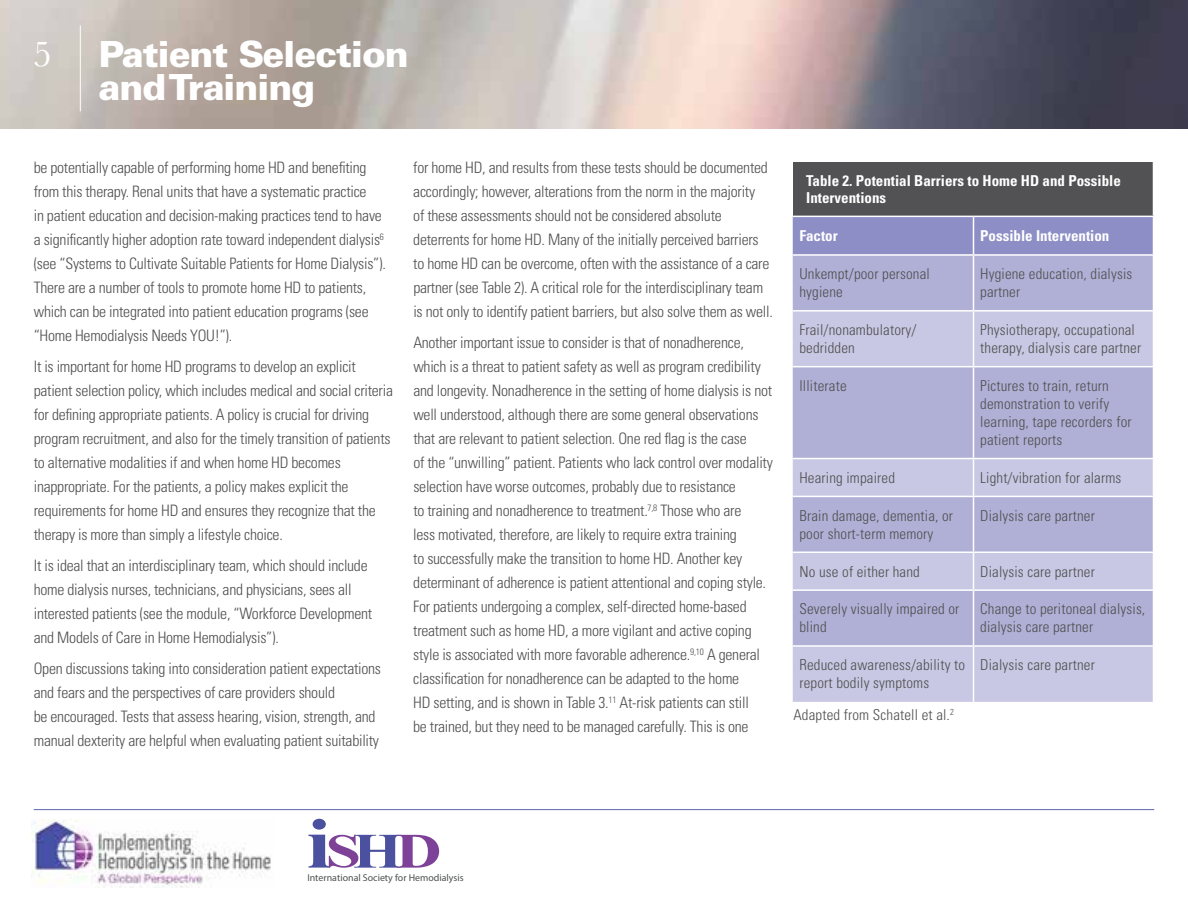
<style>
.page{position:relative;width:1188px;height:918px;background:#fff}
.page>*{position:absolute;margin:0;border:0;box-sizing:border-box;transform-origin:0 0}
.t1{font:37.5px "Baskerville";color:#fff}
.t2{font:900 36px/33px "Univers LT Std";letter-spacing:-.03em;color:#fff}
.t3{font:300 condensed 15.75px/24px "Univers LT Std";letter-spacing:-.015em;color:#505050}
.t4{font:300 condensed 15px/18px "Univers LT Std";letter-spacing:.01em;color:#505050}
.t5{font:700 condensed 15px/16.5px "Univers LT Std";color:#fff}
.t6{font:9.9px "Myriad Pro";color:#4d5051}
</style>
<div class="page">
<img style="left:0;top:0;width:1188px;height:129px">
<hr style="left:80px;top:26px;width:1px;height:85px;background:#fff">
<hr style="left:34px;top:809px;width:1120px;height:1px;background:#5d69b2">
<div style="left:793px;top:162px;width:361px;height:54px;background:#525254"></div>
<div style="left:793px;top:217px;width:360px;height:37px;background:#8c8ec5"></div>
<div style="left:793px;top:256px;width:360px;height:54px;background:#b0b0d7"></div>
<svg style="left:793px;top:312px;width:360px;height:390px;background:#bbd"></svg>
<hr style="left:973px;top:217px;width:1px;height:37px;background:#fff">
<hr style="left:973px;top:256px;width:1px;height:54px;background:#fff">
<hr style="left:973px;top:312px;width:1px;height:54px;background:#fff">
<hr style="left:793px;top:366px;width:181px;height:1px;background:#fff">
<hr style="left:974px;top:366px;width:180px;height:1px;background:#fff">
<hr style="left:973px;top:367px;width:1px;height:91px;background:#fff">
<hr style="left:793px;top:458px;width:181px;height:1px;background:#fff">
<hr style="left:974px;top:458px;width:180px;height:1px;background:#fff">
<hr style="left:973px;top:459px;width:1px;height:37px;background:#fff">
<hr style="left:793px;top:496px;width:181px;height:1px;background:#fff">
<hr style="left:974px;top:496px;width:180px;height:1px;background:#fff">
<hr style="left:973px;top:497px;width:1px;height:55px;background:#fff">
<hr style="left:793px;top:552px;width:181px;height:1px;background:#fff">
<hr style="left:974px;top:552px;width:180px;height:1px;background:#fff">
<hr style="left:973px;top:553px;width:1px;height:36px;background:#fff">
<hr style="left:793px;top:589px;width:181px;height:2px;background:#fff">
<hr style="left:974px;top:589px;width:180px;height:2px;background:#fff">
<hr style="left:973px;top:591px;width:1px;height:54px;background:#fff">
<hr style="left:793px;top:645px;width:181px;height:2px;background:#fff">
<hr style="left:974px;top:645px;width:180px;height:2px;background:#fff">
<hr style="left:973px;top:647px;width:1px;height:55px;background:#fff">
<hr style="left:1153px;top:162px;width:1px;height:54px;background:#fff">
<img style="left:32px;top:820px;width:239px;height:67px">
<svg style="left:308px;top:819px;width:131px;height:64px"></svg>
<h1 class="t1" style="left:33px;top:30px;width:20px">5</h1>
<h2 class="t2" style="left:98px;top:37px;width:312px">Patient Selection and Training</h2>
<p class="t3" style="left:34px;top:156px;width:354px">be potentially capable of performing home HD and benefiting from this therapy. Renal units that have a systematic practice<br>in patient education and decision-making practices tend to have a significantly higher adoption rate toward independent dialysis<sup>6 </sup>(see “Systems to Cultivate Suitable Patients for Home Dialysis”).<br>There are a number of tools to promote home HD to patients, which can be integrated into patient education programs (see “Home Hemodialysis Needs YOU!”).</p>
<p class="t3" style="left:34px;top:355px;width:361px">It is important for home HD programs to develop an explicit patient selection policy, which includes medical and social criteria for defining appropriate patients. A policy is crucial for driving program recruitment, and also for the timely transition of patients to alternative modalities if and when home HD becomes inappropriate. For the patients, a policy makes explicit the requirements for home HD and ensures they recognize that the therapy is more than simply a lifestyle choice.</p>
<p class="t3" style="left:34px;top:553px;width:340px">It is ideal that an interdisciplinary team, which should include home dialysis nurses, technicians, and physicians, sees all interested patients (see the module, “Workforce Development and Models of Care in Home Hemodialysis”).</p>
<p class="t3" style="left:34px;top:656px;width:349px">Open discussions taking into consideration patient expectations and fears and the perspectives of care providers should<br>be encouraged. Tests that assess hearing, vision, strength, and manual dexterity are helpful when evaluating patient suitability</p>
<p class="t3" style="left:413px;top:156px;width:361px">for home HD, and results from these tests should be documented accordingly; however, alterations from the norm in the majority<br>of these assessments should not be considered absolute deterrents for home HD. Many of the initially perceived barriers to home HD can be overcome, often with the assistance of a care partner (see Table 2). A critical role for the interdisciplinary team is not only to identify patient barriers, but also solve them as well.</p>
<p class="t3" style="left:413px;top:331px;width:361px">Another important issue to consider is that of nonadherence, which is a threat to patient safety as well as program credibility and longevity. Nonadherence in the setting of home dialysis is not well understood, although there are some general observations that are relevant to patient selection. One red flag is the case<br>of the “unwilling” patient. Patients who lack control over modality selection have worse outcomes, probably due to resistance<br>to training and nonadherence to treatment.<sup>7,8</sup> Those who are<br>less motivated, therefore, are likely to require extra training<br>to successfully make the transition to home HD. Another key determinant of adherence is patient attentional and coping style.<br>For patients undergoing a complex, self-directed home-based treatment such as home HD, a more vigilant and active coping style is associated with more favorable adherence.<sup>9,10</sup> A general classification for nonadherence can be adapted to the home<br>HD setting, and is shown in Table 3.<sup>11</sup> At-risk patients can still<br>be trained, but they need to be managed carefully. This is one</p>
<p class="t5" style="left:806px;top:173px;width:316px">Table 2. Potential Barriers to Home HD and Possible<br>Interventions</p>
<p class="t5" style="left:800px;top:228px;width:40px">Factor</p>
<p class="t5" style="left:980px;top:228px;width:131px">Possible Intervention</p>
<p class="t4" style="left:800px;top:265px;width:132px">Unkempt/poor personal hygiene</p>
<p class="t4" style="left:980px;top:265px;width:154px">Hygiene education, dialysis partner</p>
<p class="t4" style="left:800px;top:321px;width:118px">Frail/nonambulatory/ bedridden</p>
<p class="t4" style="left:980px;top:321px;width:163px">Physiotherapy, occupational therapy, dialysis care partner</p>
<p class="t4" style="left:800px;top:377px;width:49px">Illiterate</p>
<p class="t4" style="left:980px;top:377px;width:153px">Pictures to train, return demonstration to verify learning, tape recorders for patient reports</p>
<p class="t4" style="left:800px;top:469px;width:97px">Hearing impaired</p>
<p class="t4" style="left:980px;top:469px;width:143px">Light/vibration for alarms</p>
<p class="t4" style="left:800px;top:506px;width:155px">Brain damage, dementia, or poor short-term memory</p>
<p class="t4" style="left:980px;top:506px;width:116px">Dialysis care partner</p>
<p class="t4" style="left:800px;top:562px;width:122px">No use of either hand</p>
<p class="t4" style="left:980px;top:562px;width:116px">Dialysis care partner</p>
<p class="t4" style="left:800px;top:600px;width:161px">Severely visually impaired or blind</p>
<p class="t4" style="left:980px;top:600px;width:167px">Change to peritoneal dialysis, dialysis care partner</p>
<p class="t4" style="left:800px;top:656px;width:167px">Reduced awareness/ability to report bodily symptoms</p>
<p class="t4" style="left:980px;top:656px;width:116px">Dialysis care partner</p>
<p class="t4" style="left:794px;top:706px;width:162px">Adapted from Schatell et al.<sup>2</sup></p>
<p class="t6" style="left:307px;top:871px;width:158px">International Society for Hemodialysis</p>
</div>
